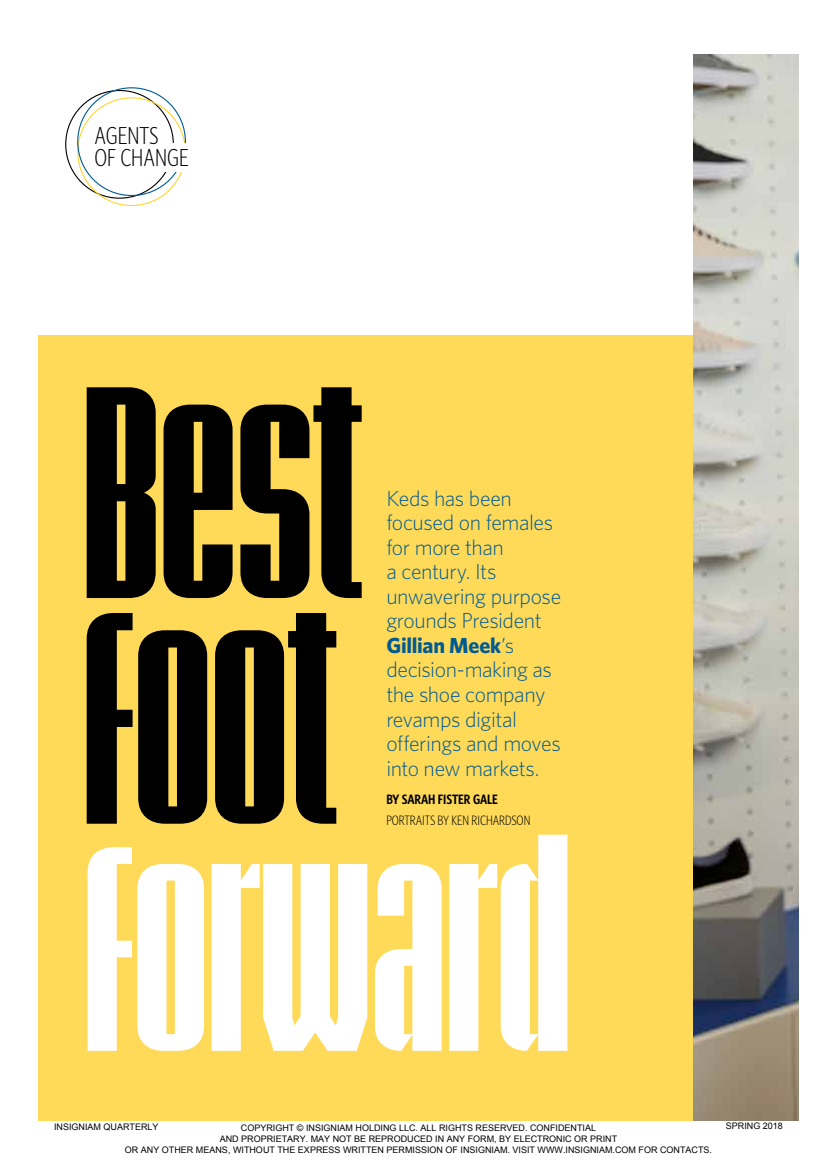
<style>
.page{position:relative;width:837px;height:1175px;background:#fff}
.page>*{position:absolute;margin:0;border:0;box-sizing:border-box;transform-origin:0 0}
.t1{font:900 condensed 253.8px/225.6px "Briem Akademi Std";letter-spacing:-.005em;color:#000}
.t2{font:900 condensed 245.1px "Briem Akademi Std";letter-spacing:-.005em;color:#fff}
.t3{font:300 24.45px/21.8px "Whitney Condensed";color:#000}
.t4{font:300 21.75px/24.5px "Whitney";letter-spacing:-.02em;color:#005a93}
.t5{font:300 13.65px "Whitney Condensed";letter-spacing:-.005em;color:#000}
.t6{font:600 13.65px "Whitney Condensed";letter-spacing:-.005em;color:#000}
.t7{font:9px/10.8px "Arial";color:#000;text-align:center}
.s1{font-weight:700}
</style>
<div class="page">
<div style="left:38px;top:335px;width:761px;height:785px;background:#ffda59"></div>
<img style="left:694px;top:54px;width:105px;height:1066px">
<h3 class="t3" style="left:94px;top:124px;width:96px">AGENTS<br>OF CHANGE</h3>
<h1 class="t1" style="left:82px;top:380px;width:282px">Best<br>Foot</h1>
<h3 class="t4" style="left:386px;top:485px;width:176px">Keds has been focused on females for more than<br>a century. Its unwavering purpose grounds President<br><span class="s1">Gillian Meek</span>’s decision-making as the shoe company revamps digital offerings and moves into new markets.</h3>
<h3 class="t6" style="left:386px;top:791px;width:113px">BY SARAH FISTER GALE</h3>
<h3 class="t5" style="left:386px;top:812px;width:146px">PORTRAITS BY KEN RICHARDSON</h3>
<h2 class="t2" style="left:83px;top:818px;width:490px">Forward</h2>
<p class="t7" style="left:125px;top:1122px;width:589px">COPYRIGHT © INSIGNIAM HOLDING LLC. ALL RIGHTS RESERVED. CONFIDENTIAL<br>AND PROPRIETARY. MAY NOT BE REPRODUCED IN ANY FORM, BY ELECTRONIC OR PRINT<br>OR ANY OTHER MEANS, WITHOUT THE EXPRESS WRITTEN PERMISSION OF INSIGNIAM. VISIT WWW.INSIGNIAM.COM FOR CONTACTS.</p>
<p class="t7" style="left:726px;top:1120px;width:59px">SPRING 2018</p>
<p class="t7" style="left:54px;top:1121px;width:106px">INSIGNIAM QUARTERLY</p>
</div>
